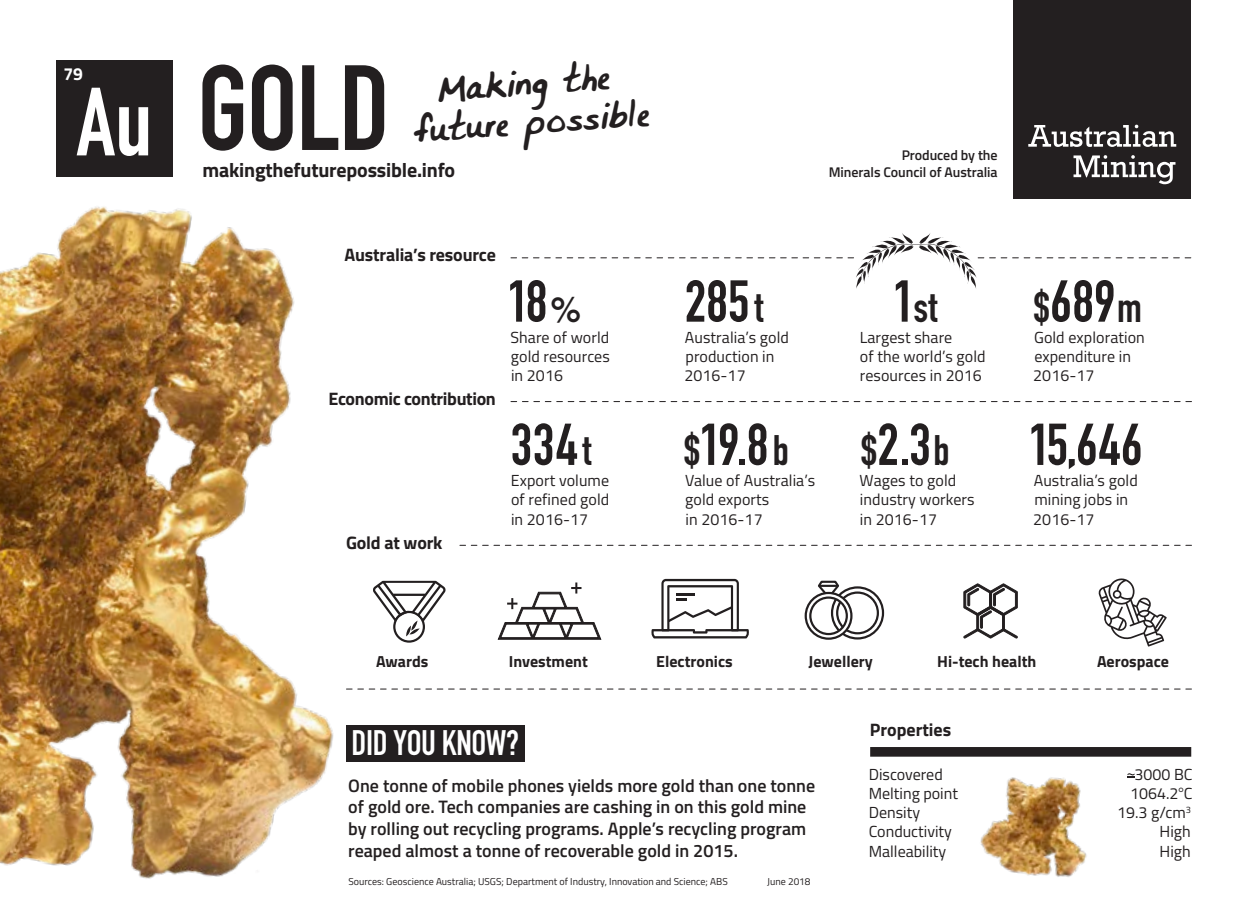
<style>
.page{position:relative;width:1248px;height:908px;background:#fff}
.page>*{position:absolute;margin:0;border:0;box-sizing:border-box;transform-origin:0 0}
.t1{font:118.8px "DIN Engschrift Std";color:#231f20}
.t2{font:95px "DIN Engschrift Std";color:#fff}
.t3{font:58px "DIN Engschrift Std";color:#231f20}
.t4{font:42px "DIN Engschrift Std";color:#231f20}
.t5{font:35px "DIN Engschrift Std";letter-spacing:-.01em;color:#fff}
.t6{font:30.8px "Bunnigrrrlshandwriting YOFF";color:#231f20}
.List_Paragraph{font:700 20px "Titillium Web";letter-spacing:-.01em;color:#231f20}
.List_Paragraph-2{font:600 18px/21.6px "Titillium Web";color:#231f20}
.List_Paragraph-3{font:700 18px "Titillium Web";letter-spacing:-.01em;color:#231f20}
.List_Paragraph-4{font:700 17.6px "Titillium Web";color:#fff}
.t7{font:16px/19.2px "Titillium Web";letter-spacing:.005em;color:#231f20}
.List_Paragraph-5{font:700 16px "Titillium Web";color:#231f20}
.List_Paragraph-6{font:600 14px/16.8px "Titillium Web";letter-spacing:-.005em;color:#231f20;text-align:right}
.List_Paragraph-7{font:10px "Titillium Web";color:#231f20}
.s1{font-family:"Swiss 721 BT";font-weight:500;font-size:36px}
.s2{font-size:42px}
.s3{font-size:58px}
.s4{font-family:"Swiss 721 BT"}
</style>
<div class="page">
<img style="left:0;top:206px;width:334px;height:673px">
<img style="left:980px;top:777px;width:107px;height:100px">
<div style="left:1013px;top:0;width:178px;height:198px;background:#231f20"></div>
<svg style="left:1028px;top:125px;width:148px;height:22px"></svg>
<svg style="left:1073px;top:155px;width:102px;height:29px"></svg>
<div style="left:56px;top:60px;width:116px;height:116px;background:#231f20"></div>
<svg style="left:1098px;top:578px;width:68px;height:68px"></svg>
<svg style="left:651px;top:578px;width:98px;height:60px"></svg>
<svg style="left:373px;top:580px;width:73px;height:62px"></svg>
<svg style="left:804px;top:580px;width:81px;height:60px"></svg>
<svg style="left:963px;top:583px;width:54px;height:55px"></svg>
<div style="left:346px;top:724px;width:178px;height:36px;background:#231f20"></div>
<svg style="left:511px;top:401px;width:680px;height:1px"></svg>
<svg style="left:460px;top:544px;width:731px;height:1px"></svg>
<svg style="left:346px;top:688px;width:845px;height:1px"></svg>
<svg style="left:511px;top:233px;width:679px;height:56px"></svg>
<svg style="left:1127px;top:773px;width:7px;height:4px"></svg>
<div style="left:870px;top:746px;width:321px;height:10px;background:#231f20"></div>
<svg style="left:498px;top:582px;width:103px;height:57px"></svg>
<p class="List_Paragraph-4" style="left:63px;top:60px;width:21px">79</p>
<p class="t2" style="left:76px;top:66px;width:77px">Au</p>
<p class="t1" style="left:197px;top:39px;width:194px">GOLD</p>
<p class="t6" style="left:436px;top:72px;width:175px;rotate:-4deg">Making the</p>
<p class="t6" style="left:412px;top:113px;width:238px;rotate:-4deg">future possible</p>
<p class="List_Paragraph" style="left:202px;top:154px;width:254px">makingthefuturepossible.info</p>
<p class="List_Paragraph-3" style="left:344px;top:241px;width:153px">Australia’s resource</p>
<p class="List_Paragraph-3" style="left:328px;top:385px;width:169px">Economic contribution</p>
<p class="List_Paragraph-3" style="left:346px;top:528px;width:98px">Gold at work</p>
<p class="t3" style="left:507px;top:267px;width:76px">18<span class="s1">%</span></p>
<p class="t7" style="left:510px;top:327px;width:101px;text-align:justify">Share of world gold resources in 2016</p>
<p class="t3" style="left:510px;top:410px;width:82px">334<span class="s2">t</span></p>
<p class="t7" style="left:511px;top:470px;width:100px;text-align:justify">Export volume of refined gold in 2016-17</p>
<p class="List_Paragraph-6" style="left:828px;top:146px;width:170px">Produced by the<br>Minerals Council of Australia</p>
<p class="t3" style="left:684px;top:267px;width:80px">285<span class="s2">t</span></p>
<p class="t7" style="left:684px;top:327px;width:106px">Australia’s gold production in<br>2016-17</p>
<p class="t3" style="left:684px;top:410px;width:107px"><span class="s2">$</span>19.8<span class="s2">b</span></p>
<p class="t7" style="left:685px;top:470px;width:131px">Value of Australia’s gold exports<br>in 2016-17</p>
<p class="t4" style="left:892px;top:282px;width:46px"><span class="s3">1</span>st</p>
<p class="t7" style="left:859px;top:327px;width:127px">Largest share<br>of the world’s gold resources in 2016</p>
<p class="t3" style="left:861px;top:410px;width:90px"><span class="s2">$</span>2.3<span class="s2">b</span></p>
<p class="t7" style="left:859px;top:470px;width:116px">Wages to gold industry workers in 2016-17</p>
<p class="t3" style="left:1033px;top:267px;width:110px"><span class="s2">$</span>689<span class="s2">m</span></p>
<p class="t7" style="left:1033px;top:327px;width:113px">Gold exploration expenditure in<br>2016-17</p>
<p class="t3" style="left:1028px;top:410px;width:116px">15,646</p>
<p class="t7" style="left:1033px;top:470px;width:106px">Australia’s gold mining jobs in<br>2016-17</p>
<p class="List_Paragraph-5" style="left:376px;top:648px;width:54px">Awards</p>
<p class="List_Paragraph-5" style="left:509px;top:648px;width:81px">Investment</p>
<p class="List_Paragraph-5" style="left:656px;top:648px;width:78px">Electronics</p>
<p class="List_Paragraph-5" style="left:808px;top:648px;width:66px">Jewellery</p>
<p class="List_Paragraph-5" style="left:937px;top:648px;width:101px">Hi-tech health</p>
<p class="List_Paragraph-5" style="left:1096px;top:648px;width:73px">Aerospace</p>
<p class="t5" style="left:351px;top:722px;width:169px">DID YOU KNOW?</p>
<p class="List_Paragraph-2" style="left:348px;top:773px;width:468px">One tonne of mobile phones yields more gold than one tonne of gold ore. Tech companies are cashing in on this gold mine by rolling out recycling programs. Apple’s recycling program reaped almost a tonne of recoverable gold in 2015.</p>
<p class="List_Paragraph-7" style="left:348px;top:873px;width:380px">Sources: Geoscience Australia; USGS; Department of Industry, Innovation and Science; ABS</p>
<p class="List_Paragraph-7" style="left:767px;top:873px;width:45px">June 2018</p>
<p class="List_Paragraph-3" style="left:869px;top:715px;width:83px">Properties</p>
<p class="t7" style="left:868px;top:763px;width:75px">Discovered</p>
<p class="t7" style="left:1134px;top:763px;width:59px">3000 BC</p>
<p class="t7" style="left:868px;top:782px;width:91px">Melting point</p>
<p class="t7" style="left:1130px;top:782px;width:64px">1064.2<span class="s4">°</span>C</p>
<p class="t7" style="left:868px;top:801px;width:53px">Density</p>
<p class="t7" style="left:1117px;top:801px;width:75px">19.3 g/cm<sup>3</sup></p>
<p class="t7" style="left:868px;top:821px;width:85px">Conductivity</p>
<p class="t7" style="left:1159px;top:821px;width:33px">High</p>
<p class="t7" style="left:868px;top:840px;width:79px">Malleability</p>
<p class="t7" style="left:1159px;top:840px;width:33px">High</p>
</div>
